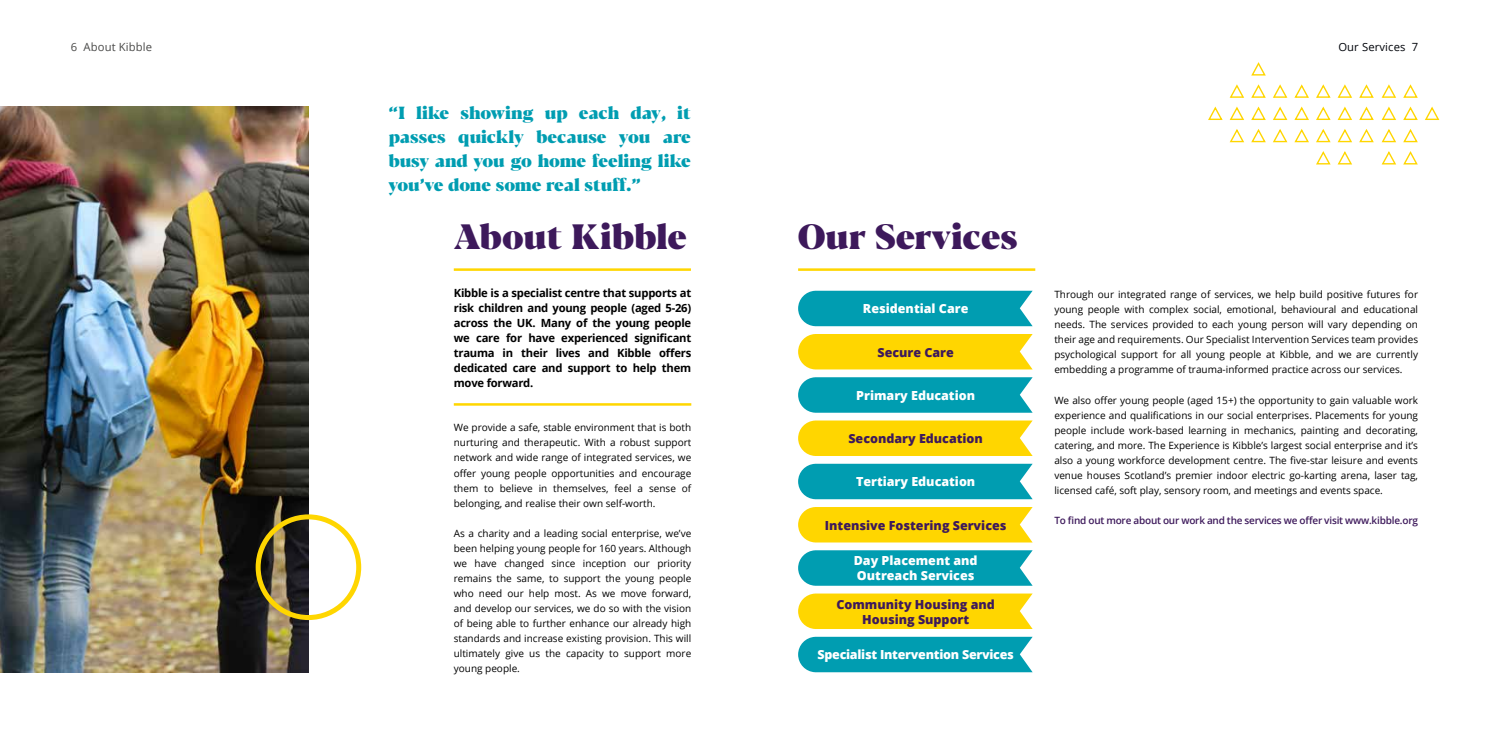
<style>
.page{position:relative;width:1489px;height:745px;background:#fff}
.page>*{position:absolute;margin:0;border:0;box-sizing:border-box;transform-origin:0 0}
.t1{font:800 35px "Blacker Display";color:#3d195b}
.t2{font:800 17.5px/23.8px "Blacker Display";letter-spacing:-.01em;color:#009db1;text-align:justify}
.t3{font:800 12.5px/15px "Open Sans";color:#3d195b;text-align:center}
.t4{font:800 12.5px/15px "Open Sans";color:#fff}
.t5{font:800 12.5px "Open Sans";letter-spacing:-.02em;color:#fff}
.t6{font:700 11.25px/15px "Open Sans";letter-spacing:-.02em;color:#000;text-align:justify}
.t7{font:11.25px "Open Sans";letter-spacing:.01em;color:#4a4a49}
.t8{font:11.25px "Open Sans";letter-spacing:.01em;color:#01040a}
.t9{font:10px/15px "Open Sans";color:#000;text-align:justify}
.t10{font:600 10px "Open Sans";letter-spacing:-.02em;color:#3d195b}
</style>
<div class="page">
<hr style="left:454px;top:403px;width:237px;height:2px;background:#ffd600">
<hr style="left:454px;top:268px;width:237px;height:3px;background:#ffd600">
<hr style="left:798px;top:268px;width:237px;height:3px;background:#ffd600">
<img style="left:0;top:106px;width:308px;height:565px">
<div style="left:256px;top:514px;width:105px;height:105px;border:5px solid #ffd600;border-radius:50%"></div>
<svg style="left:1316px;top:129px;width:58px;height:14px"></svg>
<svg style="left:1316px;top:106px;width:58px;height:14px"></svg>
<svg style="left:1316px;top:84px;width:58px;height:14px"></svg>
<svg style="left:1251px;top:62px;width:15px;height:14px"></svg>
<svg style="left:1316px;top:151px;width:36px;height:14px"></svg>
<svg style="left:1229px;top:129px;width:80px;height:14px"></svg>
<svg style="left:1208px;top:106px;width:101px;height:14px"></svg>
<svg style="left:1229px;top:84px;width:80px;height:14px"></svg>
<svg style="left:1381px;top:151px;width:37px;height:14px"></svg>
<svg style="left:1381px;top:129px;width:37px;height:14px"></svg>
<svg style="left:1381px;top:106px;width:59px;height:14px"></svg>
<svg style="left:1381px;top:84px;width:37px;height:14px"></svg>
<svg style="left:798px;top:290px;width:234px;height:36px;background:#0fa3b5"></svg>
<div style="left:798px;top:334px;width:234px;height:35px;background:#ffd600"></div>
<svg style="left:798px;top:377px;width:234px;height:35px;background:#0ca1b4"></svg>
<svg style="left:798px;top:420px;width:234px;height:35px;background:#ffd80e"></svg>
<svg style="left:798px;top:463px;width:234px;height:36px;background:#0fa3b5"></svg>
<div style="left:798px;top:507px;width:234px;height:35px;background:#ffd600"></div>
<svg style="left:798px;top:550px;width:234px;height:35px;background:#0ca1b4"></svg>
<svg style="left:798px;top:593px;width:234px;height:35px;background:#ffd80e"></svg>
<svg style="left:798px;top:636px;width:234px;height:35px;background:#10a3b5"></svg>
<p class="t7" style="left:71px;top:39px;width:83px">6 About Kibble</p>
<p class="t8" style="left:1338px;top:39px;width:81px">Our Services 7</p>
<h2 class="t2" style="left:389px;top:102px;width:304px">“I like showing up each day, it passes quickly because you are busy and you go home feeling like you’ve done some real stuff.”</h2>
<h1 class="t1" style="left:454px;top:215px;width:235px">About Kibble</h1>
<p class="t6" style="left:454px;top:285px;width:239px">Kibble is a specialist centre that supports at risk children and young people (aged 5-26) across the UK. Many of the young people we care for have experienced significant trauma in their lives and Kibble offers dedicated care and support to help them move forward.</p>
<p class="t9" style="left:454px;top:420px;width:239px">We provide a safe, stable environment that is both nurturing and therapeutic. With a robust support network and wide range of integrated services, we offer young people opportunities and encourage them to believe in themselves, feel a sense of belonging, and realise their own self-worth.</p>
<p class="t9" style="left:454px;top:525px;width:239px">As a charity and a leading social enterprise, we’ve been helping young people for 160 years. Although we have changed since inception our priority remains the same, to support the young people who need our help most. As we move forward, and develop our services, we do so with the vision of being able to further enhance our already high standards and increase existing provision. This will ultimately give us the capacity to support more young people.</p>
<h1 class="t1" style="left:797px;top:215px;width:221px">Our Services</h1>
<p class="t4" style="left:862px;top:300px;width:107px">Residential Care</p>
<p class="t3" style="left:877px;top:343px;width:78px">Secure Care</p>
<p class="t4" style="left:856px;top:387px;width:120px">Primary Education</p>
<p class="t3" style="left:848px;top:430px;width:136px">Secondary Education</p>
<p class="t4" style="left:856px;top:473px;width:121px">Tertiary Education</p>
<p class="t3" style="left:824px;top:516px;width:183px">Intensive Fostering Services</p>
<p class="t4" style="left:853px;top:552px;width:125px">Day Placement and<br>Outreach Services</p>
<p class="t3" style="left:836px;top:595px;width:160px">Community Housing and<br>Housing Support</p>
<p class="t5" style="left:817px;top:644px;width:198px">Specialist Intervention Services</p>
<p class="t9" style="left:1054px;top:287px;width:365px">Through our integrated range of services, we help build positive futures for young people with complex social, emotional, behavioural and educational needs. The services provided to each young person will vary depending on their age and requirements. Our Specialist Intervention Services team provides psychological support for all young people at Kibble, and we are currently embedding a programme of trauma-informed practice across our services.</p>
<p class="t9" style="left:1054px;top:392px;width:365px">We also offer young people (aged 15+) the opportunity to gain valuable work experience and qualifications in our social enterprises. Placements for young people include work-based learning in mechanics, painting and decorating, catering, and more. The Experience is Kibble’s largest social enterprise and it’s also a young workforce development centre. The five-star leisure and events venue houses Scotland’s premier indoor electric go-karting arena, laser tag, licensed café, soft play, sensory room, and meetings and events space.</p>
<p class="t10" style="left:1054px;top:513px;width:365px">To find out more about our work and the services we offer visit www.kibble.org</p>
</div>
